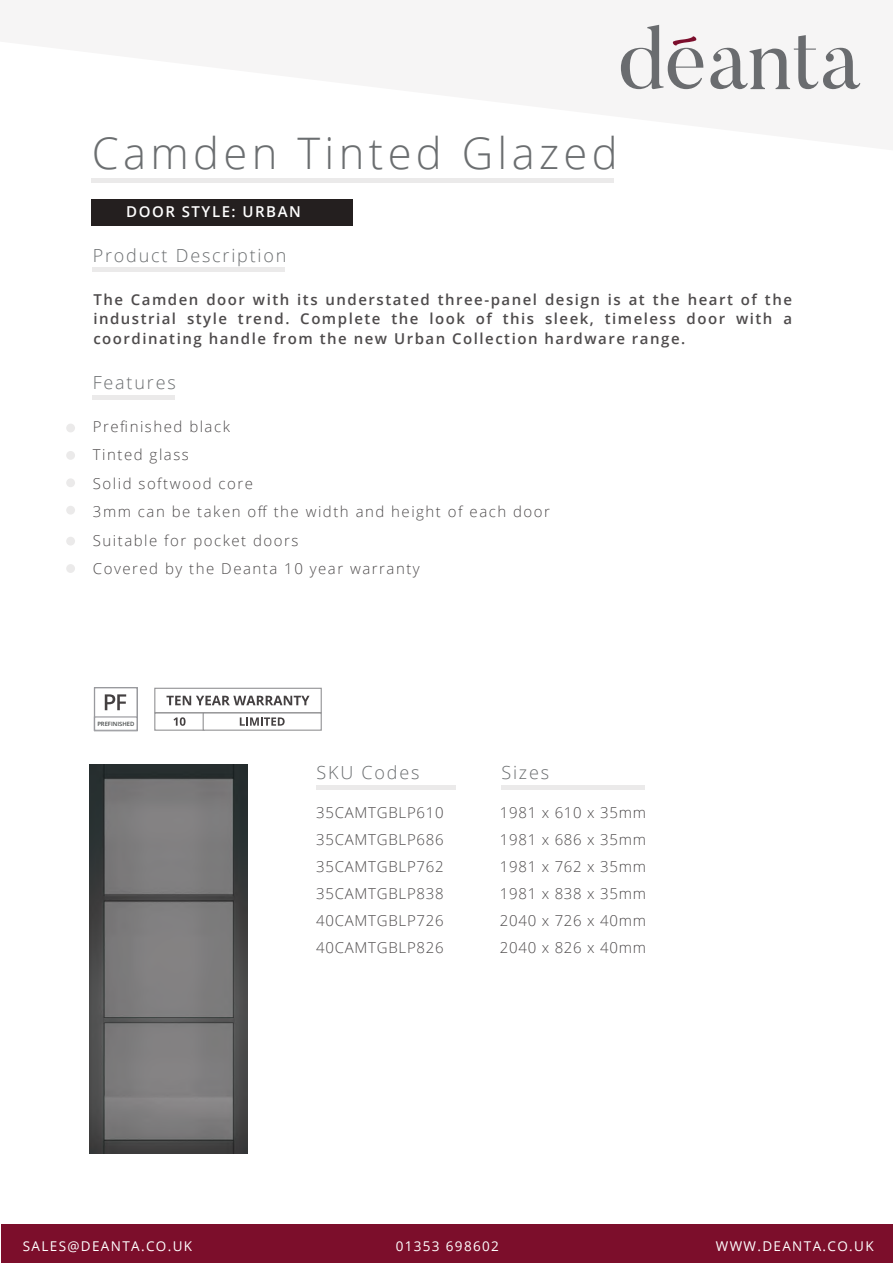
<style>
.page{position:relative;width:893px;height:1263px;background:#fff}
.page>*{position:absolute;margin:0;border:0;box-sizing:border-box;transform-origin:0 0}
.t1{font:300 43.5px "Open Sans";letter-spacing:.1em;color:#6b6e70}
.t2{font:300 18px "Open Sans";letter-spacing:.1em;color:#6b6e70}
.t3{font:300 15px/27px "Open Sans";letter-spacing:.1em;color:#4e4b4c;text-align:justify}
.t4{font:600 15px/19.5px "Open Sans";letter-spacing:.1em;color:#4e4b4c;text-align:justify}
.t5{font:600 15px "Open Sans";letter-spacing:.1em;color:#fff}
.t6{font:13.5px "Open Sans";letter-spacing:.1em;color:#fff}
.t7{font:600 7.95px "Open Sans";color:#434747}
.t8{font:600 5.85px "Open Sans";color:#434747}
</style>
<div class="page">
<hr style="left:92px;top:178px;width:522px;height:4px;background:#ebeaea">
<img style="left:90px;top:765px;width:158px;height:388px">
<div style="left:2px;top:1224px;width:891px;height:39px;background:#7c0e2b"></div>
<svg style="left:621px;top:25px;width:82px;height:64px"></svg>
<svg style="left:710px;top:35px;width:150px;height:54px"></svg>
<div style="left:501px;top:785px;width:144px;height:5px;background:#ebeaea"></div>
<div style="left:316px;top:785px;width:140px;height:5px;background:#ebeaea"></div>
<div style="left:92px;top:199px;width:261px;height:27px;background:#241f1f"></div>
<div style="left:66px;top:424px;width:9px;height:8px;background:#ebeaea;border-radius:50%"></div>
<div style="left:66px;top:451px;width:9px;height:9px;background:#ebeaea;border-radius:50%"></div>
<div style="left:66px;top:478px;width:9px;height:9px;background:#ebeaea;border-radius:50%"></div>
<div style="left:66px;top:506px;width:9px;height:9px;background:#ebeaea;border-radius:50%"></div>
<div style="left:66px;top:537px;width:9px;height:8px;background:#ebeaea;border-radius:50%"></div>
<div style="left:66px;top:564px;width:9px;height:9px;background:#ebeaea;border-radius:50%"></div>
<div style="left:94px;top:687px;width:44px;height:44px;border:1px solid #999a9e"></div>
<div style="left:94px;top:716px;width:44px;height:15px;border:1px solid #999a9e"></div>
<svg style="left:104px;top:694px;width:23px;height:17px"></svg>
<div style="left:154px;top:688px;width:168px;height:25px;border:1px solid #969698"></div>
<svg style="left:166px;top:696px;width:144px;height:9px"></svg>
<div style="left:154px;top:712px;width:51px;height:19px;border:1px solid #969698"></div>
<svg style="left:173px;top:717px;width:13px;height:9px"></svg>
<div style="left:203px;top:712px;width:119px;height:19px;background:#fff;border:1px solid #969698"></div>
<svg style="left:240px;top:717px;width:45px;height:9px"></svg>
<div style="left:93px;top:395px;width:82px;height:5px;background:#ebeaea"></div>
<hr style="left:93px;top:268px;width:192px;height:4px;background:#ebeaea">
<h1 class="t1" style="left:92px;top:124px;width:527px">Camden Tinted Glazed</h1>
<p class="t5" style="left:126px;top:202px;width:176px">DOOR STYLE: URBAN</p>
<p class="t2" style="left:93px;top:243px;width:195px">Product Description</p>
<p class="t4" style="left:93px;top:289px;width:700px">The Camden door with its understated three-panel design is at the heart of the industrial style trend. Complete the look of this sleek, timeless door with a coordinating handle from the new Urban Collection hardware range.</p>
<p class="t2" style="left:93px;top:370px;width:84px">Features</p>
<p class="t3" style="left:93px;top:412px;width:459px;line-height:28.5px;text-align:left">Prefinished black<br>Tinted glass<br>Solid softwood core<br>3mm can be taken off the width and height of each door<br>Suitable for pocket doors<br>Covered by the Deanta 10 year warranty</p>
<p class="t7" style="left:107px;top:718px;width:21px">FD30</p>
<p class="t7" style="left:104px;top:718px;width:27px">FINISH</p>
<p class="t8" style="left:97px;top:720px;width:39px">PREFINISHED</p>
<p class="t2" style="left:316px;top:760px;width:104px">SKU Codes</p>
<p class="t2" style="left:501px;top:760px;width:49px">Sizes</p>
<p class="t3" style="left:316px;top:798px;width:129px">35CAMTGBLP610<br>35CAMTGBLP686<br>35CAMTGBLP762<br>35CAMTGBLP838<br>40CAMTGBLP726<br>40CAMTGBLP826</p>
<p class="t3" style="left:500px;top:798px;width:148px">1981 x 610 x 35mm 1981 x 686 x 35mm 1981 x 762 x 35mm 1981 x 838 x 35mm 2040 x 726 x 40mm 2040 x 826 x 40mm</p>
<p class="t6" style="left:23px;top:1237px;width:171px">SALES@DEANTA.CO.UK</p>
<p class="t6" style="left:396px;top:1237px;width:105px">01353 698602</p>
<p class="t6" style="left:716px;top:1237px;width:159px">WWW.DEANTA.CO.UK</p>
</div>
